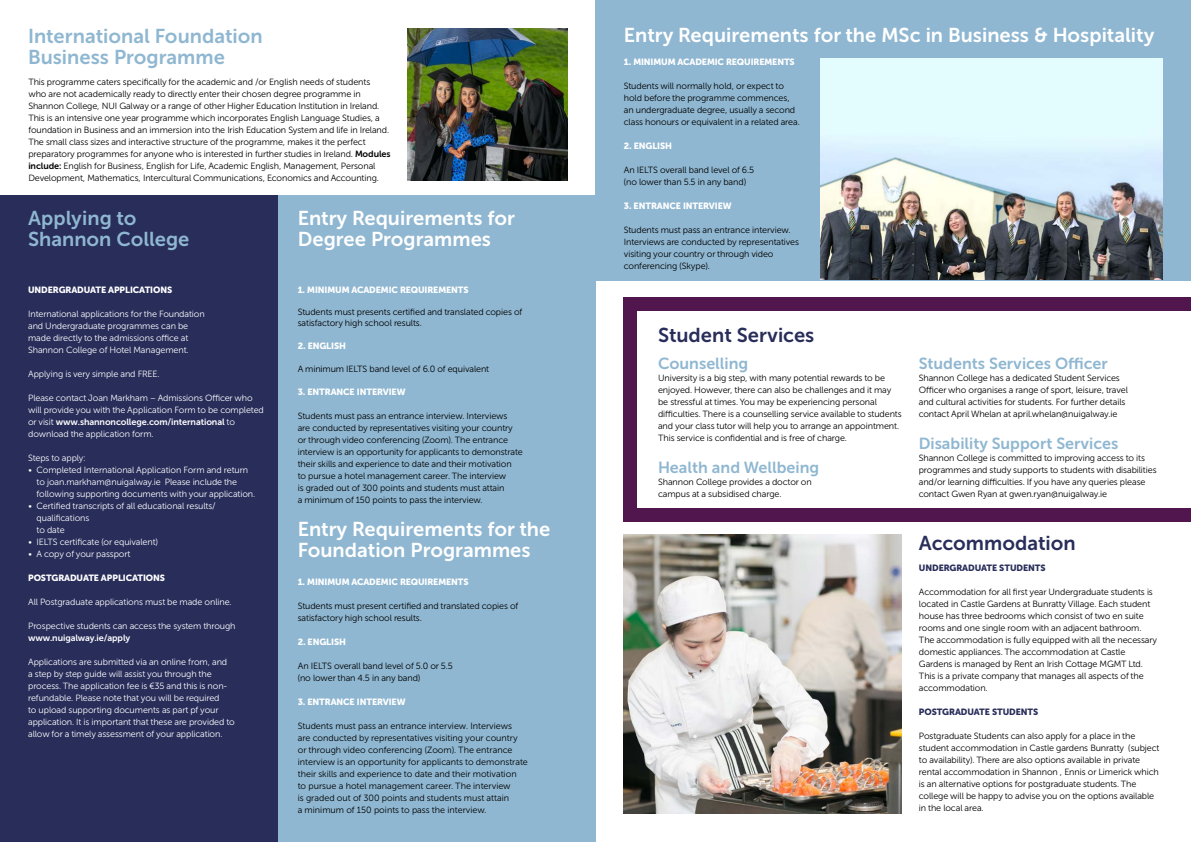
<style>
.page{position:relative;width:1191px;height:842px;background:#fff}
.page>*{position:absolute;margin:0;border:0;box-sizing:border-box;transform-origin:0 0}
.t1{font:20px/21px "Museo Sans Cyrl 700";color:#fff}
.t2{font:20px/21px "Museo Sans Cyrl 700";color:#8fb7d1}
.t3{font:20px "Museo Sans Cyrl 700";color:#282d5a}
.t4{font:16px "Museo Sans Cyrl 700";color:#8fb7d1}
.t5{font:9px/12px "Museo Sans Cyrl 300";letter-spacing:-.01em;color:#000}
.t6{font:9px/12px "Museo Sans Cyrl 300";letter-spacing:-.01em;color:#fff}
.t7{font:9px "Museo Sans Cyrl 900";letter-spacing:-.01em;color:#fff}
.t8{font:9px "Museo Sans Cyrl 700";letter-spacing:-.01em;color:#fff}
.t9{font:9px "Museo Sans Cyrl 900";letter-spacing:-.01em;color:#282d5a}
.s1{font-family:"Museo Sans Cyrl 700"}
.s2{font-family:"Museo Sans Cyrl 300"}
</style>
<div class="page">
<div style="left:0;top:196px;width:278px;height:646px;background:#282d5a"></div>
<img style="left:624px;top:535px;width:277px;height:279px">
<div style="left:278px;top:196px;width:317px;height:646px;background:#8fb7d1"></div>
<div style="left:595px;top:0;width:596px;height:280px;background:#8fb7d1"></div>
<img style="left:821px;top:59px;width:341px;height:221px">
<div style="left:624px;top:298px;width:567px;height:13px;background:#52164f"></div>
<div style="left:624px;top:509px;width:567px;height:13px;background:#52164f"></div>
<div style="left:624px;top:298px;width:13px;height:221px;background:#52164f"></div>
<img style="left:407px;top:29px;width:160px;height:152px">
<h1 class="t2" style="left:28px;top:26px;width:236px">International Foundation<br>Business Programme</h1>
<p class="t5" style="left:28px;top:76px;width:364px">This programme caters specifically for the academic and /or English needs of students who are not academically ready to directly enter their chosen degree programme in Shannon College, NUI Galway or a range of other Higher Education Institution in Ireland.<br>This is an intensive one year programme which incorporates English Language Studies, a foundation in Business and an immersion into the Irish Education System and life in Ireland.<br>The small class sizes and interactive structure of the programme, makes it the perfect preparatory programmes for anyone who is interested in further studies in Ireland. <span class="s1">Modules include:</span> English for Business, English for Life, Academic English, Management, Personal Development, Mathematics, Intercultural Communications, Economics and Accounting.</p>
<h1 class="t2" style="left:28px;top:208px;width:163px">Applying to<br>Shannon College</h1>
<p class="t7" style="left:28px;top:285px;width:146px">UNDERGRADUATE APPLICATIONS</p>
<p class="t6" style="left:28px;top:308px;width:178px">International applications for the Foundation and Undergraduate programmes can be made directly to the admissions office at Shannon College of Hotel Management.</p>
<p class="t6" style="left:28px;top:368px;width:133px">Applying is very simple and FREE.</p>
<p class="t6" style="left:28px;top:392px;width:237px">Please contact Joan Markham – Admissions Officer who will provide you with the Application Form to be completed</p>
<p class="t8" style="left:28px;top:417px;width:208px"><span class="s2">or visit</span> www.shannoncollege.com/international <span class="s2">to</span></p>
<p class="t6" style="left:28px;top:428px;width:127px">download the application form.</p>
<p class="t6" style="left:28px;top:452px;width:59px">Steps to apply:</p>
<p class="t6" style="left:37px;top:464px;width:220px;text-indent:-9px">• Completed International Application Form and return to joan.markham@nuigalway.ie Please include the following supporting documents with your application.</p>
<p class="t6" style="left:37px;top:500px;width:181px;text-indent:-9px">• Certified transcripts of all educational results/ qualifications<br>to date</p>
<p class="t6" style="left:28px;top:536px;width:131px">• IELTS certificate (or equivalent)</p>
<p class="t6" style="left:28px;top:548px;width:104px">• A copy of your passport</p>
<p class="t7" style="left:28px;top:573px;width:138px">POSTGRADUATE APPLICATIONS</p>
<p class="t6" style="left:28px;top:596px;width:205px">All Postgraduate applications must be made online.</p>
<p class="t6" style="left:28px;top:620px;width:209px">Prospective students can access the system through</p>
<p class="t8" style="left:28px;top:633px;width:104px">www.nuigalway.ie/apply</p>
<p class="t6" style="left:28px;top:656px;width:208px">Applications are submitted via an online from, and<br>a step by step guide will assist you through the process. The application fee is €35 and this is non&shy;refundable. Please note that you will be required<br>to upload supporting documents as part pf your application. It is important that these are provided to allow for a timely assessment of your application.</p>
<h1 class="t1" style="left:298px;top:208px;width:219px">Entry Requirements for<br>Degree Programmes</h1>
<p class="t7" style="left:298px;top:285px;width:172px">1. MINIMUM ACADEMIC REQUIREMENTS</p>
<p class="t5" style="left:298px;top:307px;width:226px;line-height:11px">Students must presents certified and translated copies of satisfactory high school results.</p>
<p class="t7" style="left:298px;top:341px;width:50px">2. ENGLISH</p>
<p class="t5" style="left:298px;top:363px;width:193px">A minimum IELTS band level of 6.0 of equivalent</p>
<p class="t7" style="left:298px;top:387px;width:109px">3. ENTRANCE INTERVIEW</p>
<p class="t5" style="left:298px;top:410px;width:227px">Students must pass an entrance interview. Interviews<br>are conducted by representatives visiting your country or through video conferencing (Zoom). The entrance interview is an opportunity for applicants to demonstrate their skills and experience to date and their motivation<br>to pursue a hotel management career. The interview<br>is graded out of 300 points and students must attain<br>a minimum of 150 points to pass the interview.</p>
<h1 class="t1" style="left:298px;top:519px;width:254px">Entry Requirements for the<br>Foundation Programmes</h1>
<p class="t7" style="left:298px;top:576px;width:172px">1. MINIMUM ACADEMIC REQUIREMENTS</p>
<p class="t5" style="left:298px;top:600px;width:222px">Students must present certified and translated copies of satisfactory high school results.</p>
<p class="t7" style="left:298px;top:636px;width:50px">2. ENGLISH</p>
<p class="t5" style="left:298px;top:660px;width:157px">An IELTS overall band level of 5.0 or 5.5 (no lower than 4.5 in any band)</p>
<p class="t7" style="left:298px;top:696px;width:109px">3. ENTRANCE INTERVIEW</p>
<p class="t5" style="left:298px;top:720px;width:232px">Students must pass an entrance interview. Interviews<br>are conducted by representatives visiting your country or through video conferencing (Zoom). The entrance interview is an opportunity for applicants to demonstrate their skills and experience to date and their motivation<br>to pursue a hotel management career. The interview<br>is graded out of 300 points and students must attain<br>a minimum of 150 points to pass the interview.</p>
<h1 class="t1" style="left:624px;top:25px;width:532px">Entry Requirements for the MSc in Business &amp; Hospitality</h1>
<p class="t7" style="left:624px;top:57px;width:172px">1. MINIMUM ACADEMIC REQUIREMENTS</p>
<p class="t5" style="left:624px;top:80px;width:177px">Students will normally hold, or expect to hold before the programme commences, an undergraduate degree, usually a second class honours or equivalent in a related area.</p>
<p class="t7" style="left:624px;top:141px;width:50px">2. ENGLISH</p>
<p class="t5" style="left:624px;top:164px;width:132px">An IELTS overall band level of 6.5 (no lower than 5.5 in any band)</p>
<p class="t7" style="left:624px;top:201px;width:109px">3. ENTRANCE INTERVIEW</p>
<p class="t5" style="left:624px;top:224px;width:177px">Students must pass an entrance interview.<br>Interviews are conducted by representatives visiting your country or through video conferencing (Skype).</p>
<h1 class="t3" style="left:658px;top:324px;width:158px">Student Services</h1>
<h2 class="t4" style="left:658px;top:355px;width:92px">Counselling</h2>
<p class="t5" style="left:658px;top:372px;width:245px">University is a big step, with many potential rewards to be enjoyed. However, there can also be challenges and it may be stressful at times. You may be experiencing personal difficulties. There is a counselling service available to students and your class tutor will help you to arrange an appointment.<br>This service is confidential and is free of charge.</p>
<h2 class="t4" style="left:658px;top:458px;width:163px">Health and Wellbeing</h2>
<p class="t5" style="left:658px;top:476px;width:155px">Shannon College provides a doctor on campus at a subsidised charge.</p>
<h2 class="t4" style="left:918px;top:355px;width:190px">Students Services Officer</h2>
<p class="t5" style="left:918px;top:372px;width:211px">Shannon College has a dedicated Student Services Officer who organises a range of sport, leisure, travel and cultural activities for students. For further details contact April Whelan at april.whelan@nuigalway.ie</p>
<h2 class="t4" style="left:918px;top:434px;width:201px">Disability Support Services</h2>
<p class="t5" style="left:918px;top:452px;width:239px">Shannon College is committed to improving access to its programmes and study supports to students with disabilities and/or learning difficulties. If you have any queries please contact Gwen Ryan at gwen.ryan@nuigalway.ie</p>
<h1 class="t3" style="left:919px;top:532px;width:158px">Accommodation</h1>
<p class="t9" style="left:919px;top:562px;width:128px">UNDERGRADUATE STUDENTS</p>
<p class="t5" style="left:919px;top:585px;width:240px">Accommodation for all first year Undergraduate students is located in Castle Gardens at Bunratty Village. Each student house has three bedrooms which consist of two en suite rooms and one single room with an adjacent bathroom.<br>The accommodation is fully equipped with all the necessary domestic appliances. The accommodation at Castle Gardens is managed by Rent an Irish Cottage MGMT Ltd.<br>This is a private company that manages all aspects of the accommodation.</p>
<p class="t9" style="left:919px;top:706px;width:121px">POSTGRADUATE STUDENTS</p>
<p class="t5" style="left:919px;top:729px;width:242px">Postgraduate Students can also apply for a place in the student accommodation in Castle gardens Bunratty (subject to availability). There are also options available in private rental accommodation in Shannon , Ennis or Limerick which is an alternative options for postgraduate students. The college will be happy to advise you on the options available in the local area.</p>
</div>
